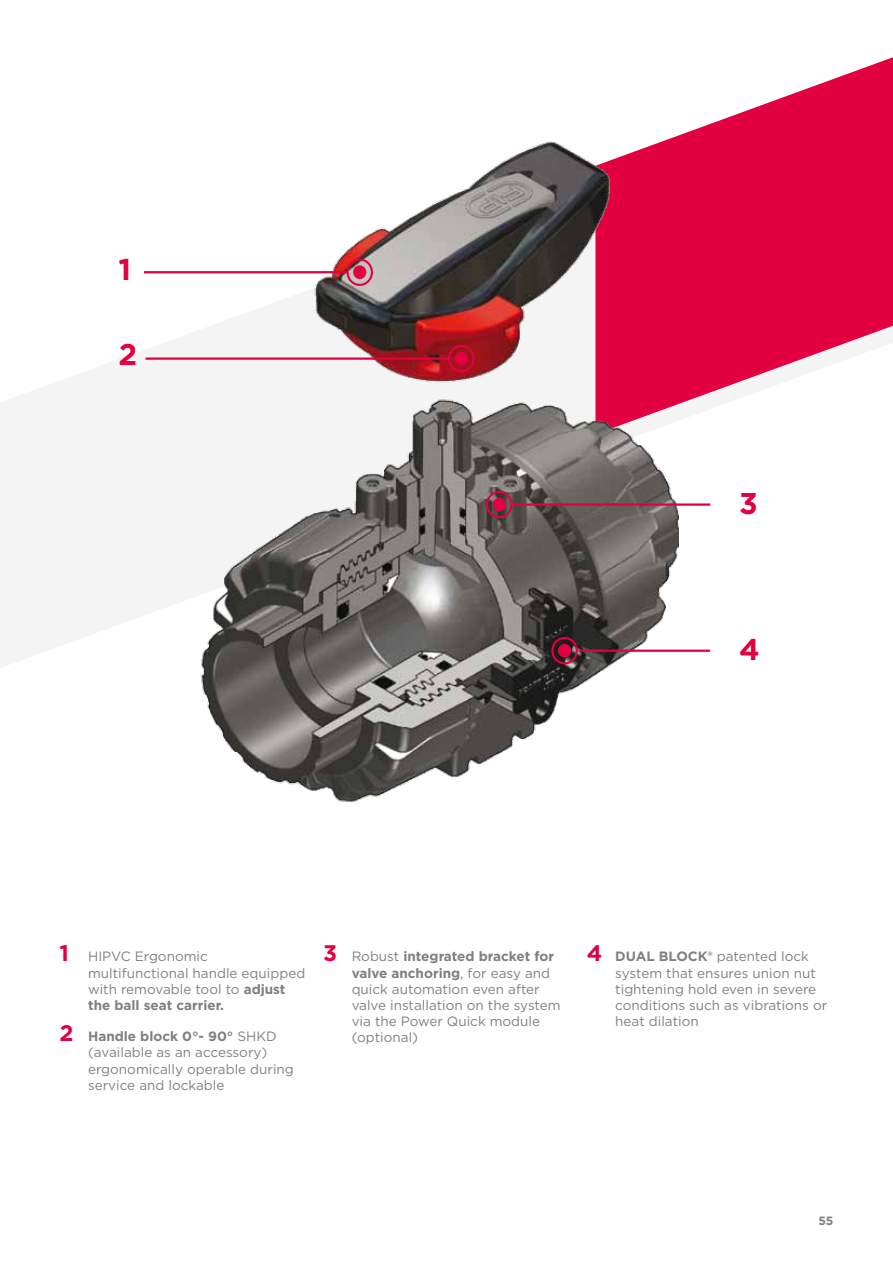
<style>
.page{position:relative;width:893px;height:1263px;background:#fff}
.page>*{position:absolute;margin:0;border:0;box-sizing:border-box;transform-origin:0 0}
.t1{font:700 30px "Gotham";color:#e20040}
.t2{font:13.5px/16.2px "Gotham";color:#827f7c}
.t3{font:700 12px "Gotham";color:#827f7c}
.s1{font-weight:700;font-size:22.5px;color:#e20040}
.s2{font-weight:700}
</style>
<div class="page">
<svg style="left:0;top:271px;width:711px;height:397px;fill:#f5f4f4"></svg>
<svg style="left:672px;top:57px;width:221px;height:377px;fill:#e20040"></svg>
<img style="left:196px;top:138px;width:482px;height:665px">
<svg style="left:347px;top:258px;width:26px;height:28px"></svg>
<div style="left:353px;top:265px;width:13px;height:14px;background:#e20040;border-radius:50%"></div>
<hr style="left:144px;top:271px;width:203px;height:2px;background:#e20040">
<svg style="left:448px;top:345px;width:27px;height:27px"></svg>
<div style="left:455px;top:352px;width:13px;height:13px;background:#e20040;border-radius:50%"></div>
<hr style="left:146px;top:357px;width:303px;height:3px;background:#e20040">
<svg style="left:486px;top:491px;width:26px;height:27px"></svg>
<div style="left:493px;top:498px;width:13px;height:13px;background:#e20040;border-radius:50%"></div>
<hr style="left:511px;top:503px;width:199px;height:3px;background:#e20040">
<svg style="left:551px;top:637px;width:27px;height:27px"></svg>
<div style="left:558px;top:644px;width:13px;height:13px;background:#e20040;border-radius:50%"></div>
<hr style="left:578px;top:649px;width:132px;height:3px;background:#e20040">
<h1 class="t1" style="left:118px;top:250px;width:14px">1</h1>
<h1 class="t1" style="left:118px;top:335px;width:20px">2</h1>
<h1 class="t1" style="left:739px;top:483px;width:20px">3</h1>
<h1 class="t1" style="left:739px;top:629px;width:22px">4</h1>
<p class="t2" style="left:88px;top:948px;width:219px;text-indent:-28px"><span class="s1">1</span> HIPVC Ergonomic multifunctional handle equipped with removable tool to <span class="s2">adjust the ball seat carrier.</span></p>
<p class="t2" style="left:88px;top:1028px;width:207px;text-indent:-28px"><span class="s1">2</span> <span class="s2">Handle block 0°- 90°</span> SHKD (available as an accessory) ergonomically operable during service and lockable</p>
<p class="t2" style="left:352px;top:948px;width:210px;text-indent:-28px"><span class="s1">3</span> Robust <span class="s2">integrated bracket for valve anchoring</span>, for easy and quick automation even after valve installation on the system via the Power Quick module (optional)</p>
<p class="t2" style="left:615px;top:948px;width:213px;text-indent:-28px"><span class="s1">4</span> <span class="s2">DUAL BLOCK®</span> patented lock system that ensures union nut tightening hold even in severe conditions such as vibrations or heat dilation</p>
<p class="t3" style="left:818px;top:1212px;width:17px">55</p>
</div>
